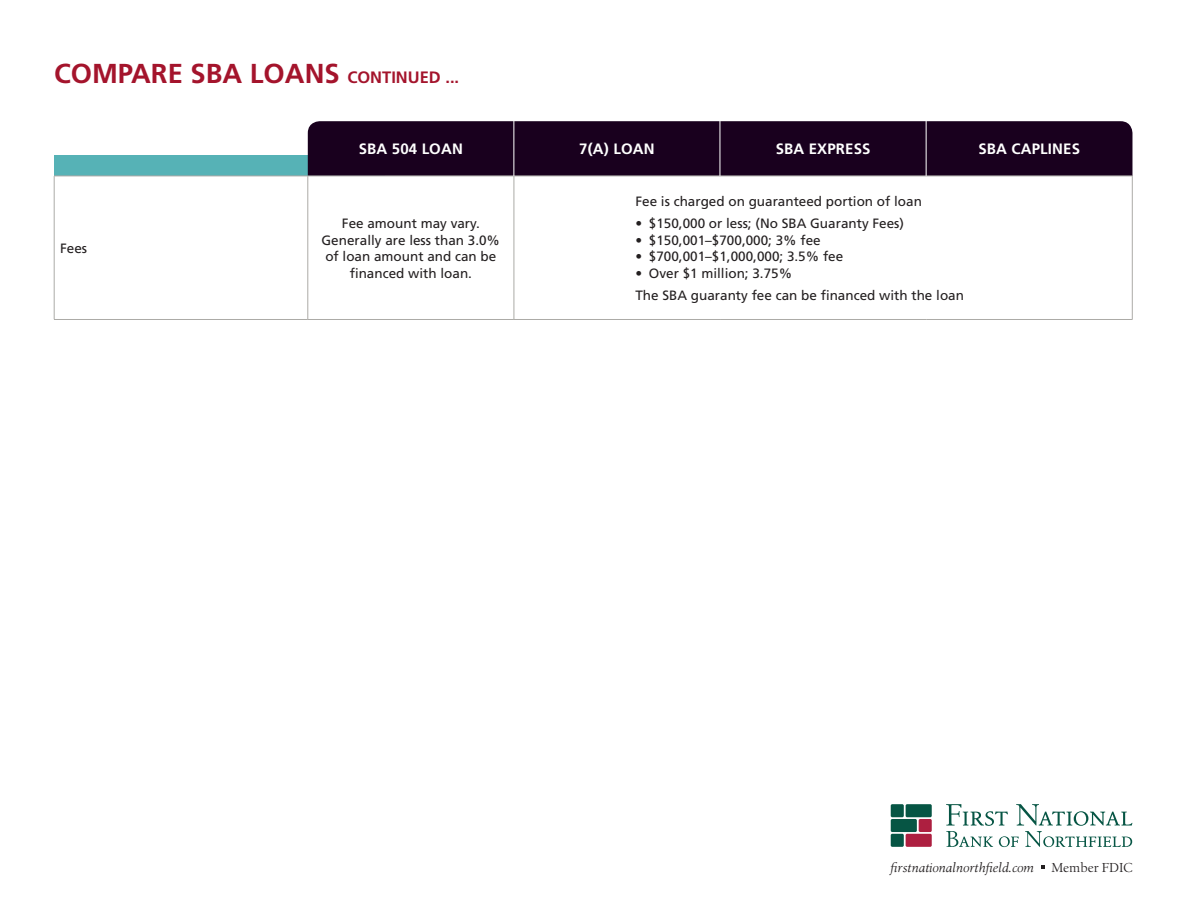
<style>
.page{position:relative;width:1188px;height:918px;background:#fff}
.page>*{position:absolute;margin:0;border:0;box-sizing:border-box;transform-origin:0 0}
.t1{font:700 27.45px "Frutiger LT";color:#a4142c}
.t2{font:700 15px "Frutiger LT";letter-spacing:.01em;color:#fff}
.t3{font:13.5px/16.5px "Frutiger LT";color:#231f20;text-align:center}
.t4{font:italic 13.5px "Birka";color:#231f20}
.t5{font:13.5px "Birka";letter-spacing:-.005em;color:#231f20}
.s1{font-size:16.5px}
</style>
<div class="page">
<div style="left:54px;top:155px;width:330px;height:21px;background:#56b2b6"></div>
<div style="left:308px;top:121px;width:824px;height:55px;background:#19001e"></div>
<hr style="left:54px;top:176px;width:254px;height:1px;background:#acaba7">
<hr style="left:54px;top:176px;width:1px;height:143px;background:#acaba7">
<hr style="left:308px;top:176px;width:206px;height:1px;background:#acaba7">
<hr style="left:308px;top:176px;width:1px;height:143px;background:#acaba7">
<hr style="left:514px;top:176px;width:206px;height:1px;background:#acaba7">
<hr style="left:514px;top:176px;width:1px;height:143px;background:#acaba7">
<hr style="left:720px;top:176px;width:206px;height:1px;background:#acaba7">
<hr style="left:926px;top:176px;width:206px;height:1px;background:#acaba7">
<hr style="left:1132px;top:176px;width:1px;height:143px;background:#acaba7">
<hr style="left:54px;top:319px;width:254px;height:1px;background:#acaba7">
<hr style="left:308px;top:319px;width:206px;height:1px;background:#acaba7">
<hr style="left:514px;top:319px;width:206px;height:1px;background:#acaba7">
<hr style="left:720px;top:319px;width:206px;height:1px;background:#acaba7">
<hr style="left:926px;top:319px;width:206px;height:1px;background:#acaba7">
<hr style="left:514px;top:110px;width:1px;height:66px;background:#fff">
<hr style="left:720px;top:110px;width:1px;height:66px;background:#fff">
<hr style="left:926px;top:110px;width:1px;height:66px;background:#fff">
<svg style="left:946px;top:804px;width:186px;height:43px"></svg>
<div style="left:891px;top:804px;width:13px;height:13px;background:#065544;border-radius:2px"></div>
<div style="left:906px;top:804px;width:26px;height:13px;background:#065544;border-radius:2px"></div>
<div style="left:919px;top:819px;width:13px;height:13px;background:#ad1f40;border-radius:2px"></div>
<div style="left:891px;top:819px;width:26px;height:13px;background:#065544;border-radius:2px"></div>
<div style="left:891px;top:834px;width:13px;height:13px;background:#065544;border-radius:2px"></div>
<div style="left:906px;top:834px;width:26px;height:13px;background:#ad1f40;border-radius:2px"></div>
<svg style="left:1041px;top:865px;width:4px;height:4px"></svg>
<h1 class="t1" style="left:54px;top:57px;width:407px">COMPARE SBA LOANS <span class="s1">CONTINUED ...</span></h1>
<p class="t3" style="left:60px;top:240px;width:29px">Fees</p>
<p class="t2" style="left:359px;top:140px;width:106px">SBA 504 LOAN</p>
<p class="t2" style="left:579px;top:140px;width:77px">7(A) LOAN</p>
<p class="t2" style="left:776px;top:140px;width:96px">SBA EXPRESS</p>
<p class="t2" style="left:978px;top:140px;width:103px">SBA CAPLINES</p>
<p class="t3" style="left:322px;top:215px;width:180px">Fee amount may vary.<br>Generally are less than 3.0% of loan amount and can be financed with loan.</p>
<p class="t3" style="left:635px;top:193px;width:288px">Fee is charged on guaranteed portion of loan</p>
<p class="t3" style="left:635px;top:215px;width:270px">• $150,000 or less; (No SBA Guaranty Fees)</p>
<p class="t3" style="left:635px;top:232px;width:187px">• $150,001–$700,000; 3% fee</p>
<p class="t3" style="left:635px;top:248px;width:209px">• $700,001–$1,000,000; 3.5% fee</p>
<p class="t3" style="left:635px;top:262px;width:330px;line-height:22.5px;text-align:left">• Over $1 million; 3.75%<br>The SBA guaranty fee can be financed with the loan</p>
<p class="t4" style="left:890px;top:859px;width:145px">firstnationalnorthfield.com</p>
<p class="t5" style="left:1051px;top:859px;width:83px">Member FDIC</p>
</div>
